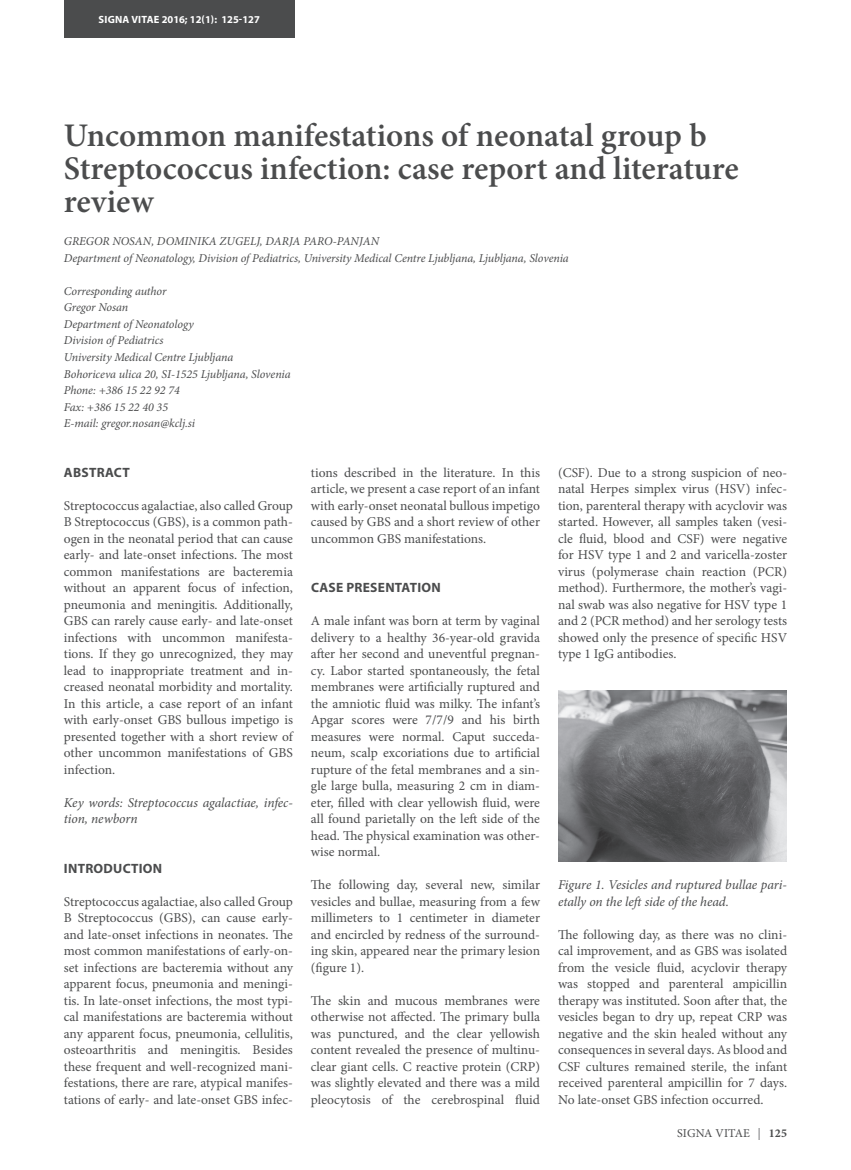
<style>
.page{position:relative;width:851px;height:1170px;background:#fff}
.page>*{position:absolute;margin:0;border:0;box-sizing:border-box;transform-origin:0 0}
.t1{font:600 33px/33px "Minion Pro";color:#4b4c4d}
.t2{font:13.5px/16.5px "Minion Pro";color:#4b4c4d;text-align:justify}
.t3{font:italic 13.5px/16.5px "Minion Pro";letter-spacing:-.005em;color:#4b4c4d}
.t4{font:700 13.5px "Myriad Pro";letter-spacing:.02em;color:#4b4c4d}
.t5{font:italic 12px/16.5px "Minion Pro";letter-spacing:-.005em;color:#4b4c4d}
.t6{font:12px "Minion Pro";letter-spacing:.005em;color:#4b4c4d}
.t7{font:700 10.5px "Myriad Pro";color:#fff}
.s1{font-family:"Myriad Pro";color:#69696c}
.s2{font-weight:700}
</style>
<div class="page">
<img style="left:558px;top:690px;width:228px;height:171px">
<div style="left:64px;top:0;width:230px;height:37px;background:#4b4c4d"></div>
<p class="t7" style="left:99px;top:12px;width:163px">SIGNA VITAE 2016; 12(1): 125-127</p>
<h1 class="t1" style="left:64px;top:119px;width:676px">Uncommon manifestations of neonatal group b<br>Streptococcus infection: case report and literature review</h1>
<p class="t5" style="left:64px;top:233px;width:506px">GREGOR NOSAN, DOMINIKA ZUGELJ, DARJA PARO-PANJAN<br>Department of Neonatology, Division of Pediatrics, University Medical Centre Ljubljana, Ljubljana, Slovenia</p>
<p class="t5" style="left:64px;top:283px;width:228px">Corresponding author<br>Gregor Nosan<br>Department of Neonatology<br>Division of Pediatrics<br>University Medical Centre Ljubljana<br>Bohoriceva ulica 20, SI-1525 Ljubljana, Slovenia<br>Phone: +386 15 22 92 74<br>Fax: +386 15 22 40 35<br>E-mail: gregor.nosan@kclj.si</p>
<p class="t4" style="left:64px;top:463px;width:67px">ABSTRACT</p>
<p class="t2" style="left:64px;top:497px;width:230px">Streptococcus agalactiae, also called Group B Streptococcus (GBS), is a common path&shy;ogen in the neonatal period that can cause early- and late-onset infections. The most common manifestations are bacteremia without an apparent focus of infection, pneumonia and meningitis. Additionally, GBS can rarely cause early- and late-onset infections with uncommon manifesta&shy;tions. If they go unrecognized, they may lead to inappropriate treatment and in&shy;creased neonatal morbidity and mortality.<br>In this article, a case report of an infant with early-onset GBS bullous impetigo is presented together with a short review of other uncommon manifestations of GBS infection.</p>
<p class="t3" style="left:64px;top:794px;width:230px">Key words: Streptococcus agalactiae, infec&shy;tion, newborn</p>
<p class="t4" style="left:64px;top:859px;width:100px">INTRODUCTION</p>
<p class="t2" style="left:64px;top:893px;width:230px">Streptococcus agalactiae, also called Group B Streptococcus (GBS), can cause early&shy;and late-onset infections in neonates. The most common manifestations of early-on&shy;set infections are bacteremia without any apparent focus, pneumonia and meningi&shy;tis. In late-onset infections, the most typi&shy;cal manifestations are bacteremia without any apparent focus, pneumonia, cellulitis, osteoarthritis and meningitis. Besides these frequent and well-recognized mani&shy;festations, there are rare, atypical manifes&shy;tations of early- and late-onset GBS infec-</p>
<p class="t2" style="left:311px;top:464px;width:230px">tions described in the literature. In this article, we present a case report of an infant with early-onset neonatal bullous impetigo caused by GBS and a short review of other uncommon GBS manifestations.</p>
<p class="t2" style="left:558px;top:464px;width:230px">(CSF). Due to a strong suspicion of neo&shy;natal Herpes simplex virus (HSV) infec&shy;tion, parenteral therapy with acyclovir was started. However, all samples taken (vesi&shy;cle fluid, blood and CSF) were negative for HSV type 1 and 2 and varicella-zoster virus (polymerase chain reaction (PCR) method). Furthermore, the mother’s vagi&shy;nal swab was also negative for HSV type 1 and 2 (PCR method) and her serology tests showed only the presence of specific HSV type 1 IgG antibodies.</p>
<p class="t4" style="left:311px;top:578px;width:131px">CASE PRESENTATION</p>
<p class="t2" style="left:311px;top:612px;width:230px">A male infant was born at term by vaginal delivery to a healthy 36-year-old gravida after her second and uneventful pregnan&shy;cy. Labor started spontaneously, the fetal membranes were artificially ruptured and the amniotic fluid was milky. The infant’s Apgar scores were 7/7/9 and his birth measures were normal. Caput succeda&shy;neum, scalp excoriations due to artificial rupture of the fetal membranes and a sin&shy;gle large bulla, measuring 2 cm in diam&shy;eter, filled with clear yellowish fluid, were all found parietally on the left side of the head. The physical examination was other&shy;wise normal.</p>
<p class="t2" style="left:311px;top:876px;width:230px">The following day, several new, similar vesicles and bullae, measuring from a few millimeters to 1 centimeter in diameter and encircled by redness of the surround&shy;ing skin, appeared near the primary lesion (figure 1).</p>
<p class="t2" style="left:311px;top:992px;width:230px">The skin and mucous membranes were otherwise not affected. The primary bulla was punctured, and the clear yellowish content revealed the presence of multinu&shy;clear giant cells. C reactive protein (CRP) was slightly elevated and there was a mild pleocytosis of the cerebrospinal fluid</p>
<p class="t3" style="left:558px;top:876px;width:230px">Figure 1. Vesicles and ruptured bullae pari&shy;etally on the left side of the head.</p>
<p class="t2" style="left:558px;top:926px;width:230px">The following day, as there was no clini&shy;cal improvement, and as GBS was isolated from the vesicle fluid, acyclovir therapy was stopped and parenteral ampicillin therapy was instituted. Soon after that, the vesicles began to dry up, repeat CRP was negative and the skin healed without any consequences in several days. As blood and CSF cultures remained sterile, the infant received parenteral ampicillin for 7 days.<br>No late-onset GBS infection occurred.</p>
<p class="t6" style="left:677px;top:1124px;width:111px">SIGNA VITAE <span class="s1">|</span> <span class="s2">125</span></p>
</div>
